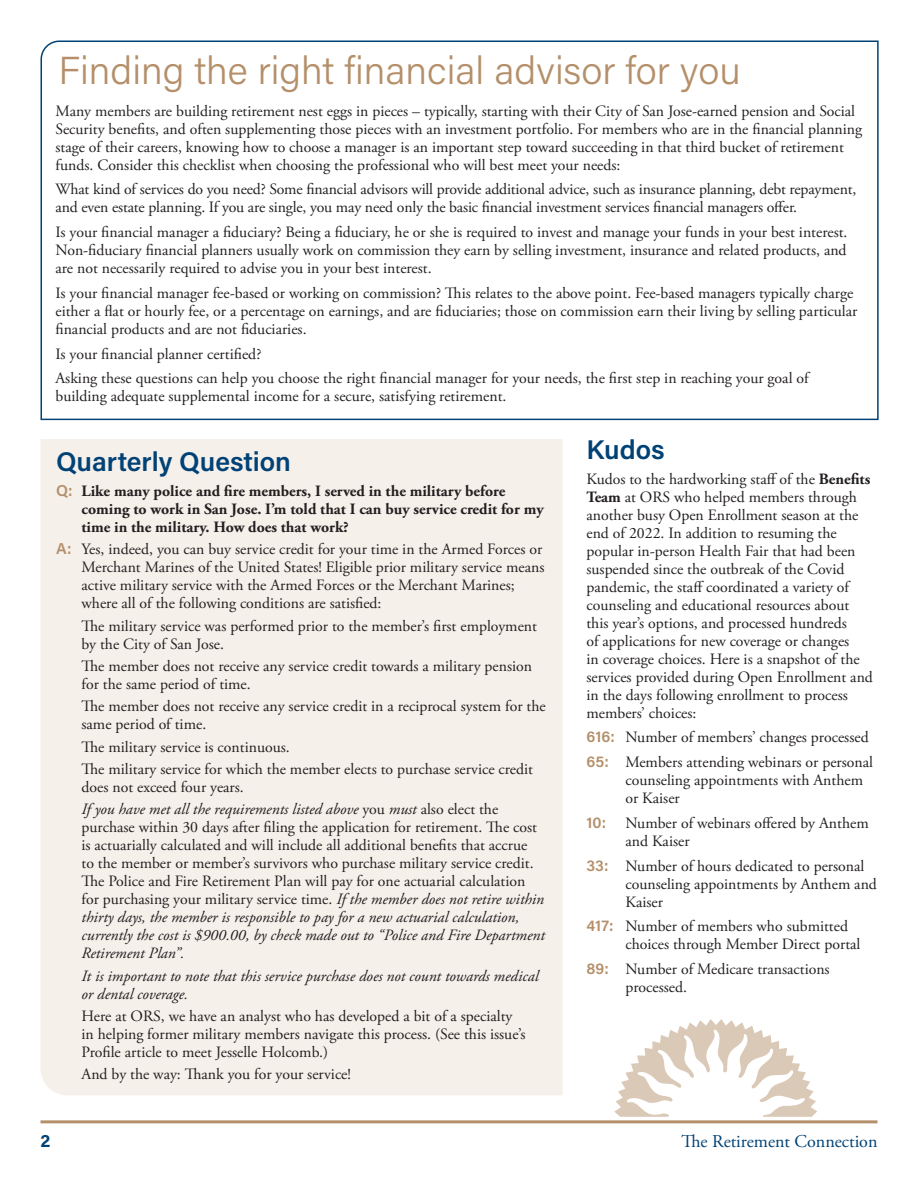
<style>
.page{position:relative;width:918px;height:1188px;background:#fff}
.page>*{position:absolute;margin:0;border:0;box-sizing:border-box;transform-origin:0 0}
.Head{font:300 39px "Acumin Pro";color:#b48f6a}
.Article_Title{font:600 27px "Acumin Pro";color:#004275}
.t1{font:18px "Adobe Garamond Pro";color:#004275}
.t2{font:700 18px "Acumin Pro";color:#004275}
.Body{font:15.75px/18px "Adobe Garamond Pro";color:#231f20}
.Question{font:15.75px/18px "Adobe Garamond Pro";color:#231f20}
.Question-2{font:700 15.75px/18px "Adobe Garamond Pro";color:#231f20}
.Question-3{font:italic 15.75px/18px "Adobe Garamond Pro";color:#231f20}
.s1{font-weight:700}
.s2{font-family:"Acumin Pro";font-weight:600;color:#b48f6a}
.s3{font-style:italic}
</style>
<div class="page">
<hr style="left:40px;top:1120px;width:838px;height:3px;background:#b48f6a">
<svg style="left:614px;top:1019px;width:203px;height:98px"></svg>
<div style="left:40px;top:439px;width:523px;height:656px;background:#f6f0eb"></div>
<svg style="left:40px;top:40px;width:839px;height:381px"></svg>
<p class="Head" style="left:58px;top:44px;width:684px">Finding the right financial advisor for you</p>
<p class="Body" style="left:56px;top:102px;width:808px">Many members are building retirement nest eggs in pieces – typically, starting with their City of San Jose-earned pension and Social Security benefits, and often supplementing those pieces with an investment portfolio. For members who are in the financial planning stage of their careers, knowing how to choose a manager is an important step toward succeeding in that third bucket of retirement funds. Consider this checklist when choosing the professional who will best meet your needs:</p>
<p class="Body" style="left:56px;top:181px;width:802px">What kind of services do you need? Some financial advisors will provide additional advice, such as insurance planning, debt repayment, and even estate planning. If you are single, you may need only the basic financial investment services financial managers offer.</p>
<p class="Body" style="left:56px;top:224px;width:794px;text-align:justify">Is your financial manager a fiduciary? Being a fiduciary, he or she is required to invest and manage your funds in your best interest.<br>Non-fiduciary financial planners usually work on commission they earn by selling investment, insurance and related products, and are not necessarily required to advise you in your best interest.</p>
<p class="Body" style="left:56px;top:284px;width:803px">Is your financial manager fee-based or working on commission? This relates to the above point. Fee-based managers typically charge either a flat or hourly fee, or a percentage on earnings, and are fiduciaries; those on commission earn their living by selling particular financial products and are not fiduciaries.</p>
<p class="Body" style="left:56px;top:345px;width:207px">Is your financial planner certified?</p>
<p class="Body" style="left:56px;top:370px;width:755px">Asking these questions can help you choose the right financial manager for your needs, the first step in reaching your goal of building adequate supplemental income for a secure, satisfying retirement.</p>
<p class="Article_Title" style="left:586px;top:431px;width:80px">Kudos</p>
<p class="Body" style="left:586px;top:470px;width:288px">Kudos to the hardworking staff of the <span class="s1">Benefits Team</span> at ORS who helped members through another busy Open Enrollment season at the end of 2022. In addition to resuming the popular in-person Health Fair that had been suspended since the outbreak of the Covid pandemic, the staff coordinated a variety of counseling and educational resources about this year’s options, and processed hundreds<br>of applications for new coverage or changes<br>in coverage choices. Here is a snapshot of the services provided during Open Enrollment and in the days following enrollment to process members’ choices:</p>
<p class="Body" style="left:586px;top:729px;width:284px"><span class="s2">616:</span> Number of members’ changes processed</p>
<p class="Body" style="left:625px;top:754px;width:249px;text-indent:-39px"><span class="s2">65:</span> Members attending webinars or personal counseling appointments with Anthem or Kaiser</p>
<p class="Body" style="left:625px;top:815px;width:245px;text-indent:-39px"><span class="s2">10:</span> Number of webinars offered by Anthem and Kaiser</p>
<p class="Body" style="left:625px;top:857px;width:253px;text-indent:-39px"><span class="s2">33:</span> Number of hours dedicated to personal counseling appointments by Anthem and<br>Kaiser</p>
<p class="Body" style="left:625px;top:918px;width:237px;text-indent:-39px"><span class="s2">417:</span> Number of members who submitted choices through Member Direct portal</p>
<p class="Body" style="left:625px;top:961px;width:206px;text-indent:-39px"><span class="s2">89:</span> Number of Medicare transactions processed.</p>
<p class="Article_Title" style="left:56px;top:443px;width:236px">Quarterly Question</p>
<p class="Question-2" style="left:82px;top:482px;width:464px;text-indent:-26px"><span class="s2">Q:</span> Like many police and fire members, I served in the military before coming to work in San Jose. I’m told that I can buy service credit for my time in the military. How does that work?</p>
<p class="Question" style="left:82px;top:541px;width:464px;text-indent:-26px"><span class="s2">A:</span> Yes, indeed, you can buy service credit for your time in the Armed Forces or Merchant Marines of the United States! Eligible prior military service means active military service with the Armed Forces or the Merchant Marines; where all of the following conditions are satisfied:</p>
<p class="Question" style="left:82px;top:617px;width:457px">The military service was performed prior to the member’s first employment by the City of San Jose.</p>
<p class="Question" style="left:82px;top:658px;width:452px">The member does not receive any service credit towards a military pension for the same period of time.</p>
<p class="Question" style="left:82px;top:698px;width:466px">The member does not receive any service credit in a reciprocal system for the same period of time.</p>
<p class="Question" style="left:82px;top:738px;width:210px">The military service is continuous.</p>
<p class="Question" style="left:82px;top:761px;width:453px">The military service for which the member elects to purchase service credit does not exceed four years.</p>
<p class="Question" style="left:82px;top:801px;width:465px"><span class="s3">If you have met all the requirements listed above</span> you <span class="s3">must</span> also elect the purchase within 30 days after filing the application for retirement. The cost is actuarially calculated and will include all additional benefits that accrue<br>to the member or member’s survivors who purchase military service credit.<br>The Police and Fire Retirement Plan will pay for one actuarial calculation for purchasing your military service time. <span class="s3">If the member does not retire within thirty days, the member is responsible to pay for a new actuarial calculation, currently the cost is $900.00, by check made out to “Police and Fire Department Retirement Plan”.</span></p>
<p class="Question-3" style="left:82px;top:967px;width:459px">It is important to note that this service purchase does not count towards medical or dental coverage.</p>
<p class="Question" style="left:82px;top:1007px;width:446px">Here at ORS, we have an analyst who has developed a bit of a specialty in helping former military members navigate this process. (See this issue’s<br>Profile article to meet Jesselle Holcomb.)</p>
<p class="Question" style="left:82px;top:1066px;width:271px">And by the way: Thank you for your service!</p>
<p class="t2" style="left:40px;top:1128px;width:11px">2</p>
<p class="t1" style="left:681px;top:1130px;width:198px">The Retirement Connection</p>
</div>
